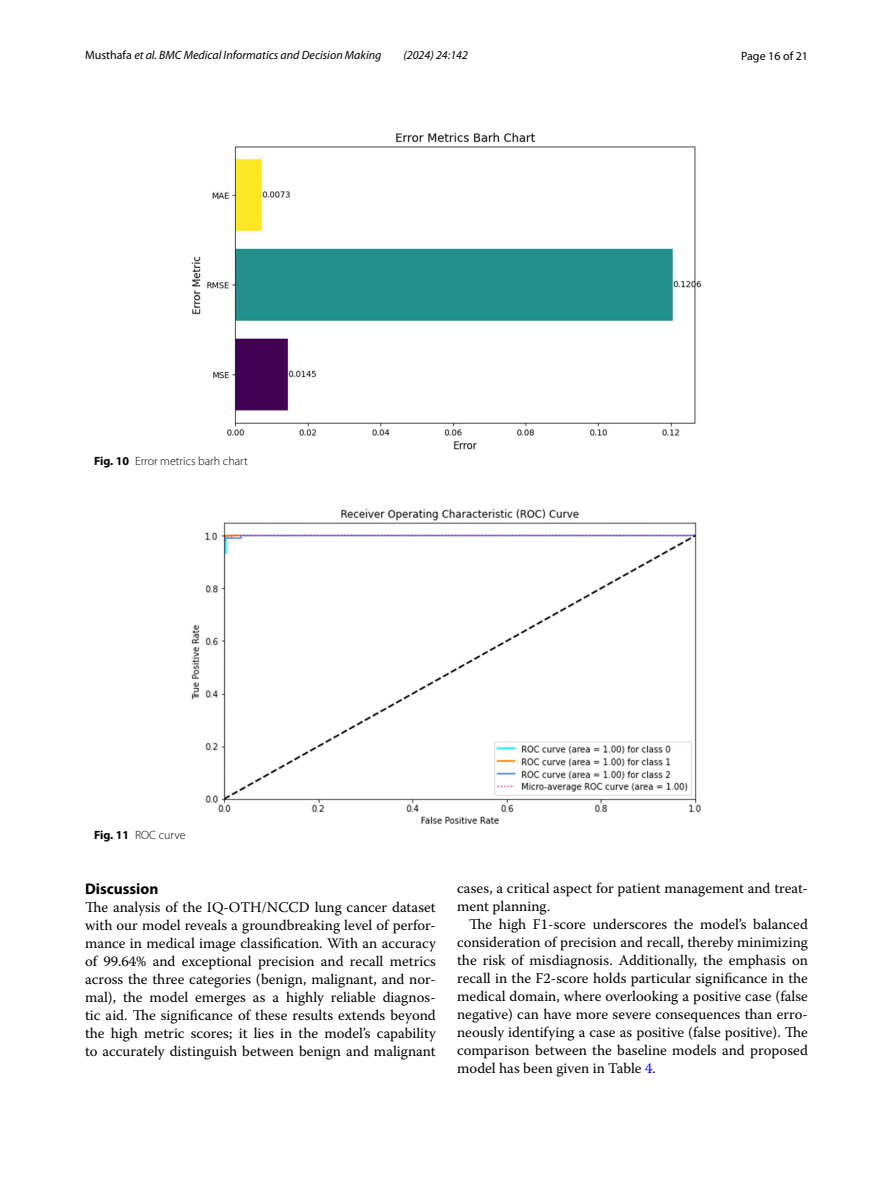
<style>
.page{position:relative;width:893px;height:1187px;background:#fff}
.page>*{position:absolute;margin:0;border:0;box-sizing:border-box;transform-origin:0 0}
.t1{font:700 15.45px "Myriad Pro";color:#000}
.t2{font:14.7px/18px "Warnock Pro";color:#000;text-align:justify}
.t3{font:italic 12px "Myriad Pro";color:#000}
.t4{font:300 12px "Myriad Pro";color:#000}
.t5{font:12px "Myriad Pro";color:#000}
.s1{font-style:normal}
.s2{font-weight:700}
.s3{color:#00f}
</style>
<div class="page">
<img style="left:191px;top:133px;width:511px;height:316px">
<img style="left:191px;top:508px;width:510px;height:316px">
<p class="t3" style="left:85px;top:48px;width:298px"><span class="s1">Musthafa</span> et al. BMC Medical Informatics and Decision Making</p>
<p class="t3" style="left:403px;top:48px;width:66px">(2024) 24:142</p>
<p class="t5" style="left:741px;top:48px;width:68px">Page 16 of 21</p>
<p class="t4" style="left:94px;top:454px;width:155px"><span class="s2">Fig. 10</span> Error metrics barh chart</p>
<p class="t4" style="left:94px;top:828px;width:93px"><span class="s2">Fig. 11</span> ROC curve</p>
<p class="t1" style="left:85px;top:878px;width:75px">Discussion</p>
<p class="t2" style="left:85px;top:897px;width:352px">The analysis of the IQ-OTH/NCCD lung cancer dataset with our model reveals a groundbreaking level of perfor&shy;mance in medical image classification. With an accuracy of 99.64% and exceptional precision and recall metrics across the three categories (benign, malignant, and nor&shy;mal), the model emerges as a highly reliable diagnos&shy;tic aid. The significance of these results extends beyond the high metric scores; it lies in the model’s capability to accurately distinguish between benign and malignant</p>
<p class="t2" style="left:457px;top:879px;width:352px">cases, a critical aspect for patient management and treat&shy;ment planning.</p>
<p class="t2" style="left:457px;top:915px;width:352px;text-indent:12px">The high F1-score underscores the model’s balanced consideration of precision and recall, thereby minimizing the risk of misdiagnosis. Additionally, the emphasis on recall in the F2-score holds particular significance in the medical domain, where overlooking a positive case (false negative) can have more severe consequences than erro&shy;neously identifying a case as positive (false positive). The comparison between the baseline models and proposed model has been given in Table <span class="s3">4</span>.</p>
</div>
